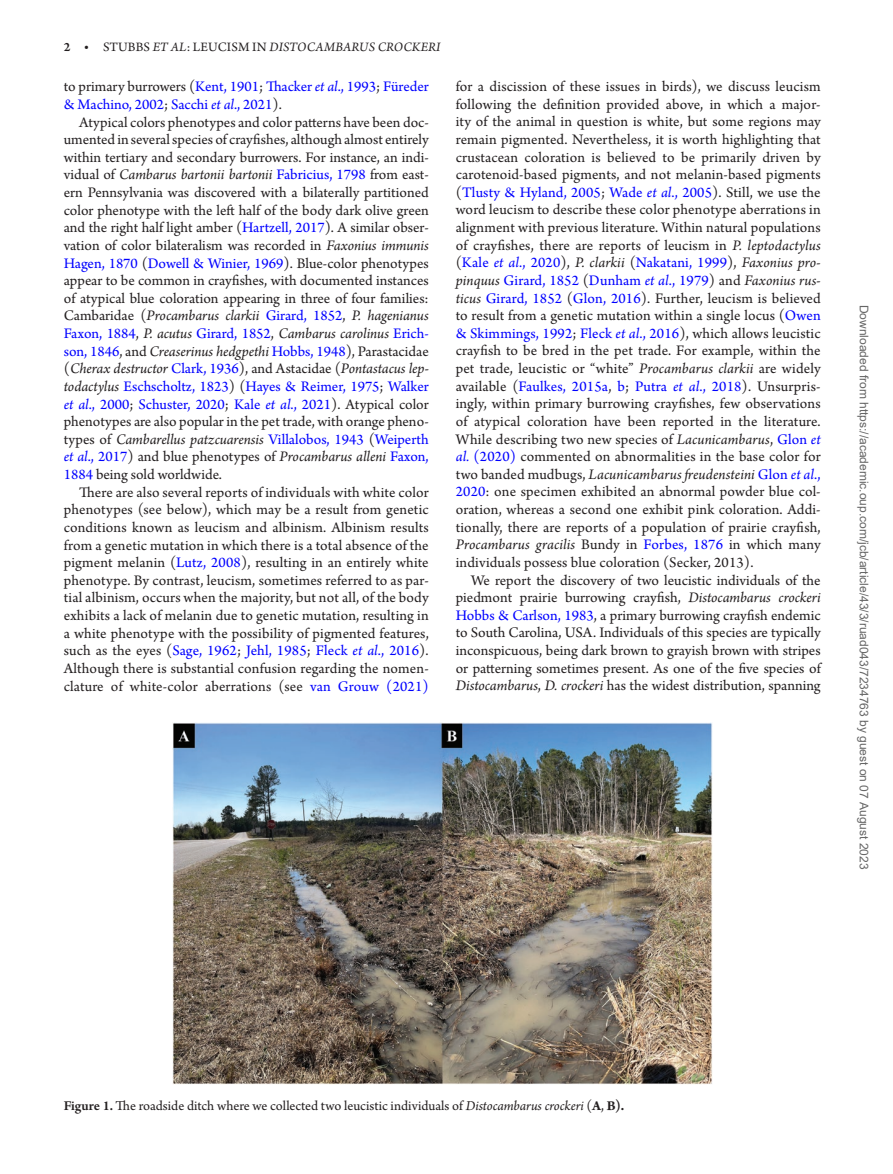
<style>
.page{position:relative;width:893px;height:1174px;background:#fff}
.page>*{position:absolute;margin:0;border:0;box-sizing:border-box;transform-origin:0 0}
.t1{font:15.3px/17.5px "Arno Pro";letter-spacing:.005em;color:#231f20;text-align:justify}
.t2{font:15.3px/17.5px "Arno Pro";color:#00f}
.t3{font:14.25px "Arno Pro";color:#231f20}
.t4{font:italic 13.5px "Arno Pro";letter-spacing:.015em;color:#231f20}
.t5{font:12px "Arial";color:#666}
.s1{font-weight:600;font-style:normal}
.s2{font-style:normal}
.s3{color:#231f20}
.s4{font-style:italic}
.s5{color:#00f}
.s6{font-style:italic;color:#00f}
.s7{font-weight:600}
.s8{font-weight:700}
</style>
<div class="page">
<img style="left:172px;top:723px;width:540px;height:361px">
<p class="t4" style="left:64px;top:39px;width:378px"><span class="s1">2 •</span> <span class="s2">STUBBS</span> ET AL<span class="s2">: LEUCISM IN</span> DISTOCAMBARUS CROCKERI</p>
<p class="t2" style="left:64px;top:79px;width:366px"><span class="s3">to primary burrowers (</span>Kent, 1901<span class="s3">;</span> Thacker <span class="s4">et al</span>., 1993<span class="s3">;</span> Füreder &amp; Machino, 2002<span class="s3">;</span> Sacchi <span class="s4">et al</span>., 2021<span class="s3">).</span></p>
<p class="t1" style="left:64px;top:114px;width:366px;text-indent:15px">Atypical colors phenotypes and color patterns have been doc&shy;umented in several species of crayfishes, although almost entirely within tertiary and secondary burrowers. For instance, an indi&shy;vidual of <span class="s4">Cambarus bartonii bartonii</span> <span class="s5">Fabricius, 1798</span> from east&shy;ern Pennsylvania was discovered with a bilaterally partitioned color phenotype with the left half of the body dark olive green and the right half light amber (<span class="s5">Hartzell, 2017</span>). A similar obser&shy;vation of color bilateralism was recorded in <span class="s4">Faxonius immunis </span><span class="s5">Hagen, 1870</span> (<span class="s5">Dowell &amp; Winier, 1969</span>). Blue-color phenotypes appear to be common in crayfishes, with documented instances of atypical blue coloration appearing in three of four families:<br>Cambaridae (<span class="s4">Procambarus clarkii</span> <span class="s5">Girard, 1852</span>, <span class="s4">P. hagenianus </span><span class="s5">Faxon, 1884</span>, <span class="s4">P. acutus</span> <span class="s5">Girard, 1852</span>, <span class="s4">Cambarus carolinus</span> <span class="s5">Erich&shy;son, 1846</span>, and <span class="s4">Creaserinus hedgpethi</span> <span class="s5">Hobbs, 1948</span>), Parastacidae (<span class="s4">Cherax destructor</span> <span class="s5">Clark, 1936</span>), and Astacidae (<span class="s4">Pontastacus lep&shy;todactylus</span> <span class="s5">Eschscholtz, 1823</span>) (<span class="s5">Hayes &amp; Reimer, 1975</span>; <span class="s5">Walker </span><span class="s6">et al</span><span class="s5">., 2000</span>; <span class="s5">Schuster, 2020</span>; <span class="s5">Kale</span> <span class="s6">et al</span><span class="s5">., 2021</span>). Atypical color phenotypes are also popular in the pet trade, with orange pheno&shy;types of <span class="s4">Cambarellus patzcuarensis</span> <span class="s5">Villalobos, 1943</span> (<span class="s5">Weiperth </span><span class="s6">et al</span><span class="s5">., 2017</span>) and blue phenotypes of <span class="s4">Procambarus alleni</span> <span class="s5">Faxon, 1884</span> being sold worldwide.</p>
<p class="t1" style="left:64px;top:484px;width:366px;text-indent:15px">There are also several reports of individuals with white color phenotypes (see below), which may be a result from genetic conditions known as leucism and albinism. Albinism results from a genetic mutation in which there is a total absence of the pigment melanin (<span class="s5">Lutz, 2008</span>), resulting in an entirely white phenotype. By contrast, leucism, sometimes referred to as par&shy;tial albinism, occurs when the majority, but not all, of the body exhibits a lack of melanin due to genetic mutation, resulting in a white phenotype with the possibility of pigmented features, such as the eyes (<span class="s5">Sage, 1962</span>; <span class="s5">Jehl, 1985</span>; <span class="s5">Fleck</span> <span class="s6">et al</span><span class="s5">., 2016</span>).<br>Although there is substantial confusion regarding the nomen&shy;clature of white-color aberrations (see <span class="s5">van Grouw (2021)</span></p>
<p class="t1" style="left:456px;top:78px;width:366px">for a discission of these issues in birds), we discuss leucism following the definition provided above, in which a major&shy;ity of the animal in question is white, but some regions may remain pigmented. Nevertheless, it is worth highlighting that crustacean coloration is believed to be primarily driven by carotenoid-based pigments, and not melanin-based pigments (<span class="s5">Tlusty &amp; Hyland, 2005</span>; <span class="s5">Wade</span> <span class="s6">et al</span><span class="s5">., 2005</span>). Still, we use the word leucism to describe these color phenotype aberrations in alignment with previous literature. Within natural populations of crayfishes, there are reports of leucism in <span class="s4">P. leptodactylus </span>(<span class="s5">Kale</span> <span class="s6">et al</span><span class="s5">., 2020</span>), <span class="s4">P. clarkii</span> (<span class="s5">Nakatani, 1999</span>), <span class="s4">Faxonius pro&shy;pinquus</span> <span class="s5">Girard, 1852</span> (<span class="s5">Dunham</span> <span class="s6">et al</span><span class="s5">., 1979</span>) and <span class="s4">Faxonius rus&shy;ticus</span> <span class="s5">Girard, 1852</span> (<span class="s5">Glon, 2016</span>). Further, leucism is believed to result from a genetic mutation within a single locus (<span class="s5">Owen &amp; Skimmings, 1992</span>; <span class="s5">Fleck</span> <span class="s6">et al</span><span class="s5">., 2016</span>), which allows leucistic crayfish to be bred in the pet trade. For example, within the pet trade, leucistic or “white” <span class="s4">Procambarus clarkii</span> are widely available (<span class="s5">Faulkes, 2015a</span>, <span class="s5">b</span>; <span class="s5">Putra</span> <span class="s6">et al</span><span class="s5">., 2018</span>). Unsurpris&shy;ingly, within primary burrowing crayfishes, few observations of atypical coloration have been reported in the literature.<br>While describing two new species of <span class="s4">Lacunicambarus</span>, <span class="s5">Glon</span> <span class="s6">et al.</span> <span class="s5">(2020)</span> commented on abnormalities in the base color for two banded mudbugs, <span class="s4">Lacunicambarus freudensteini</span> <span class="s5">Glon</span> <span class="s6">et al</span><span class="s5">., 2020</span>: one specimen exhibited an abnormal powder blue col&shy;oration, whereas a second one exhibit pink coloration. Addi&shy;tionally, there are reports of a population of prairie crayfish, <span class="s4">Procambarus gracilis</span> Bundy in <span class="s5">Forbes, 1876</span> in which many individuals possess blue coloration (Secker, 2013).</p>
<p class="t1" style="left:456px;top:572px;width:366px;text-indent:15px">We report the discovery of two leucistic individuals of the piedmont prairie burrowing crayfish, <span class="s4">Distocambarus crockeri </span><span class="s5">Hobbs &amp; Carlson, 1983</span>, a primary burrowing crayfish endemic to South Carolina, USA. Individuals of this species are typically inconspicuous, being dark brown to grayish brown with stripes or patterning sometimes present. As one of the five species of <span class="s4">Distocambarus</span>, <span class="s4">D. crockeri</span> has the widest distribution, spanning</p>
<p class="t5" style="left:868px;top:304px;width:566px;rotate:90deg">Downloaded from https://academic.oup.com/jcb/article/43/3/ruad043/7234763 by guest on 07 August 2023</p>
<p class="t3" style="left:64px;top:1097px;width:562px"><span class="s7">Figure 1.</span> The roadside ditch where we collected two leucistic individuals of <span class="s4">Distocambarus crockeri</span> (<span class="s8">A</span>, <span class="s8">B).</span></p>
</div>
